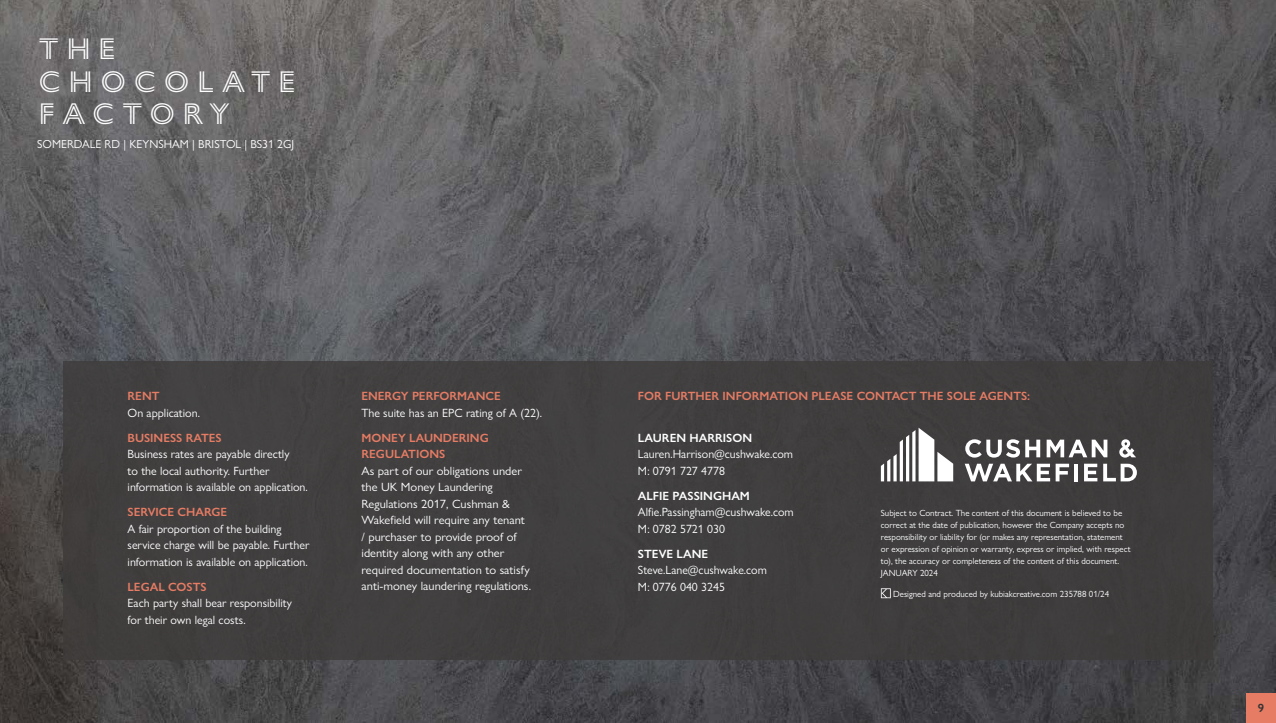
<style>
.page{position:relative;width:1276px;height:723px;background:#fff}
.page>*{position:absolute;margin:0;border:0;box-sizing:border-box;transform-origin:0 0}
.t1{font:30.15px/32.7px "Gill Sans Nova Inline";letter-spacing:.29em;color:#fff}
.t2{font:12px/16.5px "Gill Sans Nova";color:#fff}
.t3{font:12px/16.5px "Gill Sans Nova";color:#fff;scale:1.04 1}
.t4{font:600 12px/16.5px "Gill Sans Nova";color:#e67c64}
.t5{font:600 12px "Gill Sans Nova";color:#fff}
.t6{font:600 12px "Gill Sans Nova";color:#333}
.t7{font:11.7px "Gill Sans Nova";color:#fff}
.t8{font:9px/12px "Gill Sans Nova";color:#fff}
</style>
<div class="page">
<img style="left:0;top:0;width:1276px;height:723px">
<div style="left:63px;top:361px;width:1149px;height:299px;background:#3e3b3a"></div>
<svg style="left:881px;top:588px;width:9px;height:10px"></svg>
<svg style="left:881px;top:428px;width:72px;height:53px"></svg>
<hr style="left:1074px;top:464px;width:4px;height:17px;background:#fff">
<svg style="left:1084px;top:464px;width:13px;height:17px"></svg>
<svg style="left:1103px;top:464px;width:34px;height:17px"></svg>
<svg style="left:965px;top:439px;width:75px;height:19px"></svg>
<svg style="left:1046px;top:440px;width:61px;height:17px"></svg>
<svg style="left:964px;top:464px;width:105px;height:17px"></svg>
<svg style="left:1119px;top:439px;width:17px;height:19px"></svg>
<div style="left:1246px;top:693px;width:30px;height:30px;background:#e67c64"></div>
<h1 class="t1" style="left:39px;top:32px;width:78px">THE</h1>
<h1 class="t1" style="left:39px;top:64px;width:258px">CHOCOLATE<br>FACTORY</h1>
<p class="t7" style="left:37px;top:137px;width:258px">SOMERDALE RD | KEYNSHAM | BRISTOL | BS31 2GJ</p>
<p class="t4" style="left:128px;top:388px;width:33px">RENT</p>
<p class="t2" style="left:128px;top:404px;width:74px">On application.</p>
<p class="t4" style="left:128px;top:429px;width:96px">BUSINESS RATES</p>
<p class="t2" style="left:128px;top:445px;width:182px">Business rates are payable directly<br>to the local authority. Further information is available on application.</p>
<p class="t4" style="left:128px;top:504px;width:101px">SERVICE CHARGE</p>
<p class="t2" style="left:128px;top:520px;width:183px">A fair proportion of the building service charge will be payable. Further information is available on application.</p>
<p class="t4" style="left:128px;top:578px;width:81px">LEGAL COSTS</p>
<p class="t2" style="left:128px;top:595px;width:166px">Each party shall bear responsibility for their own legal costs.</p>
<p class="t4" style="left:361px;top:388px;width:141px">ENERGY PERFORMANCE</p>
<p class="t2" style="left:361px;top:404px;width:182px">The suite has an EPC rating of A (22).</p>
<p class="t4" style="left:361px;top:429px;width:129px">MONEY LAUNDERING<br>REGULATIONS</p>
<p class="t3" style="left:361px;top:462px;width:165px">As part of our obligations under the UK Money Laundering<br>Regulations 2017, Cushman &amp;<br>Wakefield will require any tenant / purchaser to provide proof of identity along with any other required documentation to satisfy anti-money laundering regulations.</p>
<p class="t4" style="left:638px;top:388px;width:394px">FOR FURTHER INFORMATION PLEASE CONTACT THE SOLE AGENTS:</p>
<p class="t5" style="left:638px;top:430px;width:116px">LAUREN HARRISON</p>
<p class="t2" style="left:638px;top:445px;width:157px">Lauren.Harrison@cushwake.com<br>M: 0791 727 4778</p>
<p class="t5" style="left:638px;top:488px;width:113px">ALFIE PASSINGHAM</p>
<p class="t2" style="left:638px;top:503px;width:157px">Alfie.Passingham@cushwake.com<br>M: 0782 5721 030</p>
<p class="t5" style="left:638px;top:546px;width:72px">STEVE LANE</p>
<p class="t2" style="left:638px;top:561px;width:130px">Steve.Lane@cushwake.com<br>M: 0776 040 3245</p>
<p class="t8" style="left:881px;top:507px;width:251px">Subject to Contract. The content of this document is believed to be correct at the date of publication, however the Company accepts no responsibility or liability for (or makes any representation, statement or expression of opinion or warranty, express or implied, with respect to), the accuracy or completeness of the content of this document.<br>JANUARY 2024</p>
<p class="t8" style="left:893px;top:587px;width:217px">Designed and produced by kubiakcreative.com 235788 01/24</p>
<p class="t6" style="left:1258px;top:701px;width:8px">9</p>
</div>
